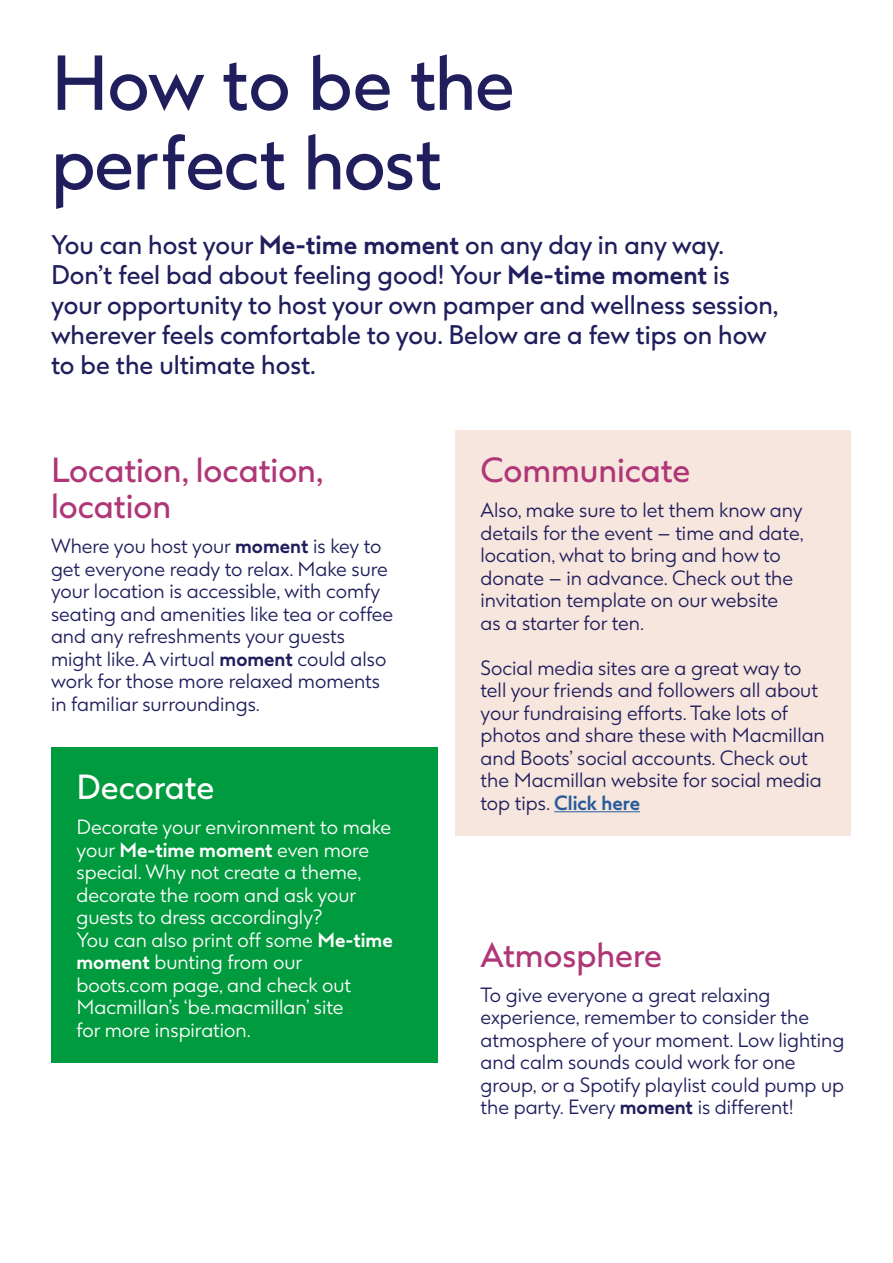
<style>
.page{position:relative;width:893px;height:1263px;background:#fff}
.page>*{position:absolute;margin:0;border:0;box-sizing:border-box;transform-origin:0 0}
.F___Headline{font:73.5px/79.5px "Boots Sharp";letter-spacing:-.02em;color:#201e5c}
.t1{font:33px/36px "Boots Sharp";color:#b03777}
.t2{font:33px "Boots Sharp";color:#fff}
.t3{font:25.5px/30px "Boots Sharp";color:#201e5c}
.t4{font:300 19.5px/22.5px "Boots Sharp";color:#201e5c}
.t5{font:300 19.5px/22.5px "Boots Sharp";color:#fff}
.s1{font-weight:700}
.s2{font-weight:700;color:#275b9c}
</style>
<div class="page">
<div style="left:455px;top:430px;width:395px;height:405px;background:#f6e6dd"></div>
<hr style="left:554px;top:811px;width:86px;height:1px;background:#275b9c">
<div style="left:51px;top:747px;width:387px;height:315px;background:#009b3e"></div>
<p class="F___Headline" style="left:51px;top:43px;width:465px">How to be the perfect host</p>
<p class="t3" style="left:51px;top:230px;width:729px">You can host your <span class="s1">Me-time moment</span> on any day in any way.<br>Don’t feel bad about feeling good! Your <span class="s1">Me-time moment</span> is your opportunity to host your own pamper and wellness session, wherever feels comfortable to you. Below are a few tips on how to be the ultimate host.</p>
<p class="t1" style="left:51px;top:452px;width:274px">Location, location, location</p>
<p class="t4" style="left:51px;top:535px;width:344px">Where you host your <span class="s1">moment</span> is key to get everyone ready to relax. Make sure your location is accessible, with comfy seating and amenities like tea or coffee and any refreshments your guests might like. A virtual <span class="s1">moment</span> could also work for those more relaxed moments in familiar surroundings.</p>
<h2 class="t2" style="left:77px;top:766px;width:139px">Decorate</h2>
<p class="t5" style="left:77px;top:816px;width:318px">Decorate your environment to make your <span class="s1">Me-time moment</span> even more special. Why not create a theme, decorate the room and ask your guests to dress accordingly?<br>You can also print off some <span class="s1">Me-time moment</span> bunting from our boots.com page, and check out<br>Macmillan’s ‘be.macmillan’ site<br>for more inspiration.</p>
<p class="t1" style="left:480px;top:452px;width:211px">Communicate</p>
<p class="t4" style="left:480px;top:499px;width:325px">Also, make sure to let them know any details for the event – time and date, location, what to bring and how to donate – in advance. Check out the invitation template on our website<br>as a starter for ten.</p>
<p class="t4" style="left:480px;top:656px;width:346px">Social media sites are a great way to tell your friends and followers all about your fundraising efforts. Take lots of photos and share these with Macmillan and Boots’ social accounts. Check out the Macmillan website for social media top tips. <span class="s2">Click here</span></p>
<p class="t1" style="left:480px;top:936px;width:183px">Atmosphere</p>
<p class="t4" style="left:480px;top:983px;width:365px">To give everyone a great relaxing experience, remember to consider the atmosphere of your moment. Low lighting and calm sounds could work for one group, or a Spotify playlist could pump up the party. Every <span class="s1">moment</span> is different!</p>
</div>
